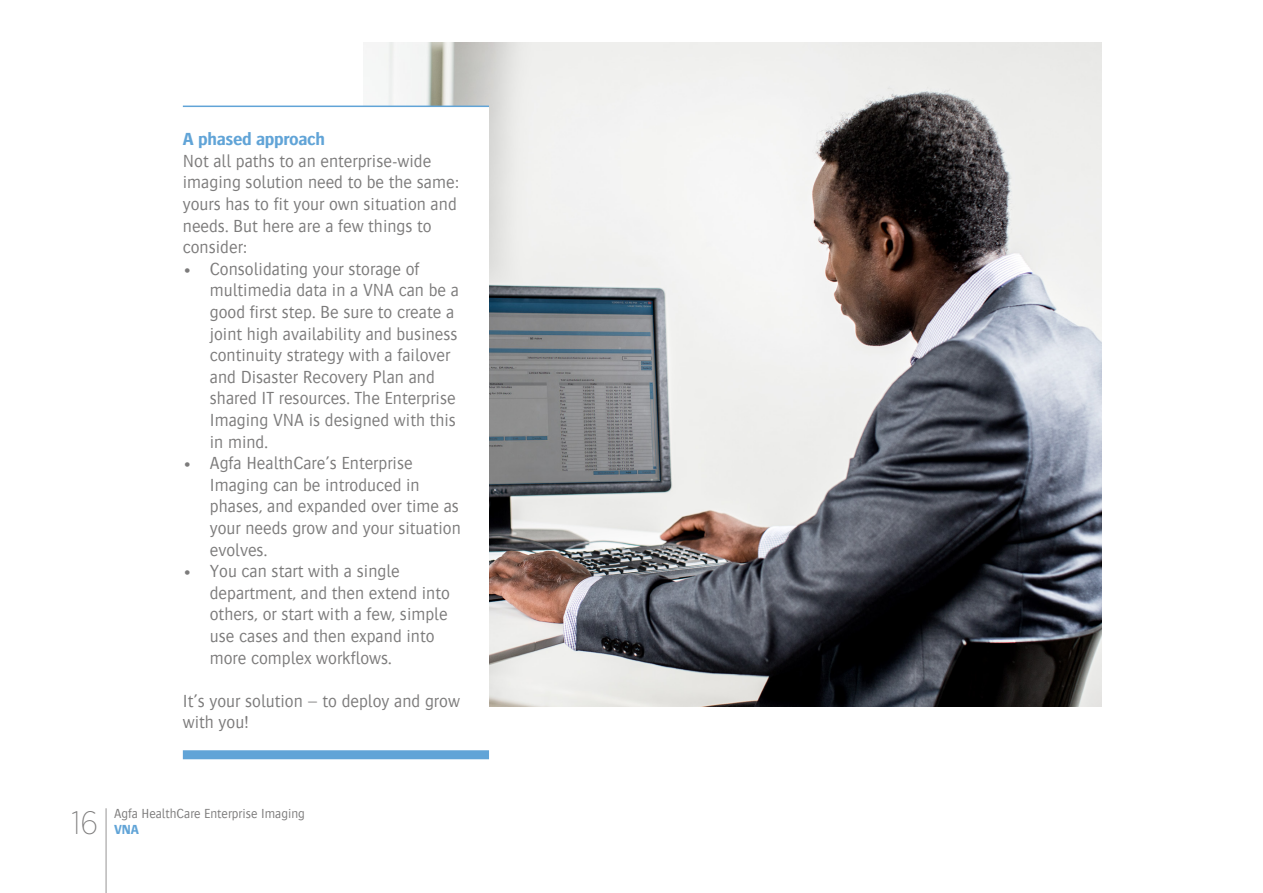
<style>
.page{position:relative;width:1263px;height:893px;background:#fff}
.page>*{position:absolute;margin:0;border:0;box-sizing:border-box;transform-origin:0 0}
.t1{font:200 32.4px "Gotham Narrow";color:#7c7b7b}
.t2{font:300 18px/21.6px "Bosis For Agfa";color:#7c7b7b}
.t3{font:700 18px "Bosis For Agfa";letter-spacing:-.02em;color:#61a4d7}
.t4{font:300 13.5px "Bosis For Agfa";color:#7c7b7b}
.t5{font:700 13.5px "Bosis For Agfa";color:#61a4d7}
</style>
<div class="page">
<hr style="left:105px;top:808px;width:2px;height:85px;background:#b9b8b8">
<img style="left:364px;top:43px;width:737px;height:664px">
<div style="left:162px;top:106px;width:327px;height:649px;background:#fff"></div>
<hr style="left:183px;top:106px;width:306px;height:1px;background:#61a4d7">
<div style="left:183px;top:750px;width:306px;height:9px;background:#61a4d7"></div>
<p class="t3" style="left:183px;top:129px;width:144px">A phased approach</p>
<p class="t2" style="left:183px;top:150px;width:277px">Not all paths to an enterprise-wide imaging solution need to be the same: yours has to fit your own situation and needs. But here are a few things to consider:</p>
<p class="t2" style="left:210px;top:258px;width:251px;text-indent:-27px">• Consolidating your storage of multimedia data in a VNA can be a good first step. Be sure to create a joint high availability and business continuity strategy with a failover and Disaster Recovery Plan and shared IT resources. The Enterprise<br>Imaging VNA is designed with this in mind.</p>
<p class="t2" style="left:210px;top:452px;width:252px;text-indent:-27px">• Agfa HealthCare’s Enterprise<br>Imaging can be introduced in phases, and expanded over time as your needs grow and your situation evolves.</p>
<p class="t2" style="left:210px;top:560px;width:242px;text-indent:-27px">• You can start with a single department, and then extend into others, or start with a few, simple use cases and then expand into more complex workflows.</p>
<p class="t2" style="left:183px;top:690px;width:279px">It’s your solution – to deploy and grow with you!</p>
<h1 class="t1" style="left:71px;top:803px;width:28px">16</h1>
<p class="t4" style="left:114px;top:806px;width:192px">Agfa HealthCare Enterprise Imaging</p>
<p class="t5" style="left:114px;top:822px;width:27px">VNA</p>
</div>
